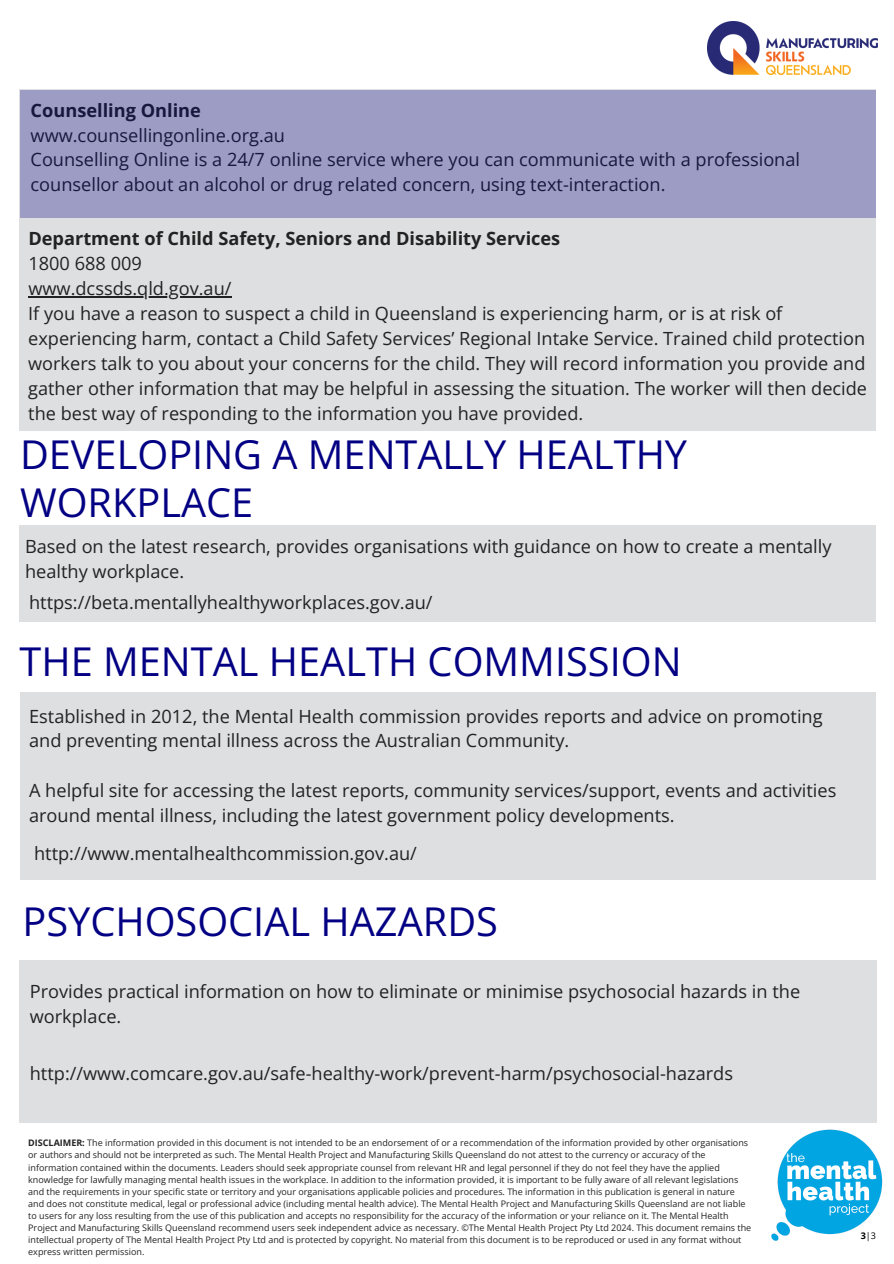
<style>
.page{position:relative;width:894px;height:1264px;background:#fff}
.page>*{position:absolute;margin:0;border:0;box-sizing:border-box;transform-origin:0 0}
.t1{font:39.75px/47.2px "Open Sans";color:#030083}
.t2{font:18.15px/24.8px "Open Sans";color:#222}
.t3{font:700 18.15px/24.8px "Open Sans";color:#222}
.t4{font:9px/12px "Open Sans";color:#222}
.t5{font:9px "Open Sans";color:#000}
.s1{font-weight:400}
.s2{font-weight:700}
</style>
<div class="page">
<div style="left:19px;top:89px;width:856px;height:342px;background:#dedfe0"></div>
<img style="left:707px;top:22px;width:169px;height:53px">
<div style="left:20px;top:693px;width:855px;height:186px;background:#dedfe0"></div>
<div style="left:20px;top:90px;width:855px;height:128px;background:#9c9cc4"></div>
<div style="left:19px;top:960px;width:856px;height:162px;background:#dedfe0"></div>
<img style="left:766px;top:1118px;width:117px;height:123px">
<div style="left:19px;top:525px;width:856px;height:96px;background:#dedfe0"></div>
<hr style="left:28px;top:296px;width:203px;height:1px;background:#222">
<h2 class="t3" style="left:31px;top:97px;width:172px">Counselling Online</h2>
<h3 class="t2" style="left:31px;top:147px;width:770px">Counselling Online is a 24/7 online service where you can communicate with a professional counsellor about an alcohol or drug related concern, using text-interaction.</h3>
<p class="t2" style="left:31px;top:122px;width:256px">www.counsellingonline.org.au</p>
<h1 class="t3" style="left:28px;top:226px;width:533px">Department of Child Safety, Seniors and Disability Services<br><span class="s1">1800 688 009</span></h1>
<h3 class="t2" style="left:28px;top:301px;width:840px">If you have a reason to suspect a child in Queensland is experiencing harm, or is at risk of experiencing harm, contact a Child Safety Services’ Regional Intake Service. Trained child protection workers talk to you about your concerns for the child. They will record information you provide and gather other information that may be helpful in assessing the situation. The worker will then decide the best way of responding to the information you have provided.</h3>
<h3 class="t1" style="left:20px;top:430px;width:668px">DEVELOPING A MENTALLY HEALTHY<br>WORKPLACE</h3>
<p class="t2" style="left:28px;top:275px;width:204px">www.dcssds.qld.gov.au/</p>
<p class="t2" style="left:25px;top:533px;width:807px">Based on the latest research, provides organisations with guidance on how to create a mentally healthy workplace.</p>
<h1 class="t2" style="left:29px;top:589px;width:405px">https://beta.mentallyhealthyworkplaces.gov.au/</h1>
<h3 class="t1" style="left:20px;top:636px;width:663px">THE MENTAL HEALTH COMMISSION</h3>
<h3 class="t2" style="left:29px;top:703px;width:794px">Established in 2012, the Mental Health commission provides reports and advice on promoting and preventing mental illness across the Australian Community.</h3>
<h3 class="t2" style="left:29px;top:777px;width:808px">A helpful site for accessing the latest reports, community services/support, events and activities around mental illness, including the latest government policy developments.</h3>
<h1 class="t2" style="left:34px;top:840px;width:384px">http://www.mentalhealthcommission.gov.au/</h1>
<p class="t1" style="left:22px;top:897px;width:477px">PSYCHOSOCIAL HAZARDS</p>
<h3 class="t2" style="left:30px;top:978px;width:771px">Provides practical information on how to eliminate or minimise psychosocial hazards in the workplace.</h3>
<h3 class="t2" style="left:30px;top:1060px;width:704px">http://www.comcare.gov.au/safe-healthy-work/prevent-harm/psychosocial-hazards</h3>
<p class="t4" style="left:28px;top:1136px;width:724px"><span class="s2">DISCLAIMER:</span> The information provided in this document is not intended to be an endorsement of or a recommendation of the information provided by other organisations or authors and should not be interpreted as such. The Mental Health Project and Manufacturing Skills Queensland do not attest to the currency or accuracy of the information contained within the documents. Leaders should seek appropriate counsel from relevant HR and legal personnel if they do not feel they have the applied knowledge for lawfully managing mental health issues in the workplace. In addition to the information provided, it is important to be fully aware of all relevant legislations and the requirements in your specific state or territory and your organisations applicable policies and procedures. The information in this publication is general in nature and does not constitute medical, legal or professional advice (including mental health advice). The Mental Health Project and Manufacturing Skills Queensland are not liable to users for any loss resulting from the use of this publication and accepts no responsibility for the accuracy of the information or your reliance on it. The Mental Health Project and Manufacturing Skills Queensland recommend users seek independent advice as necessary. ©The Mental Health Project Pty Ltd 2024. This document remains the intellectual property of The Mental Health Project Pty Ltd and is protected by copyright. No material from this document is to be reproduced or used in any format without express written permission.</p>
<h3 class="t5" style="left:860px;top:1229px;width:17px"><span class="s2">3</span>|3</h3>
</div>
